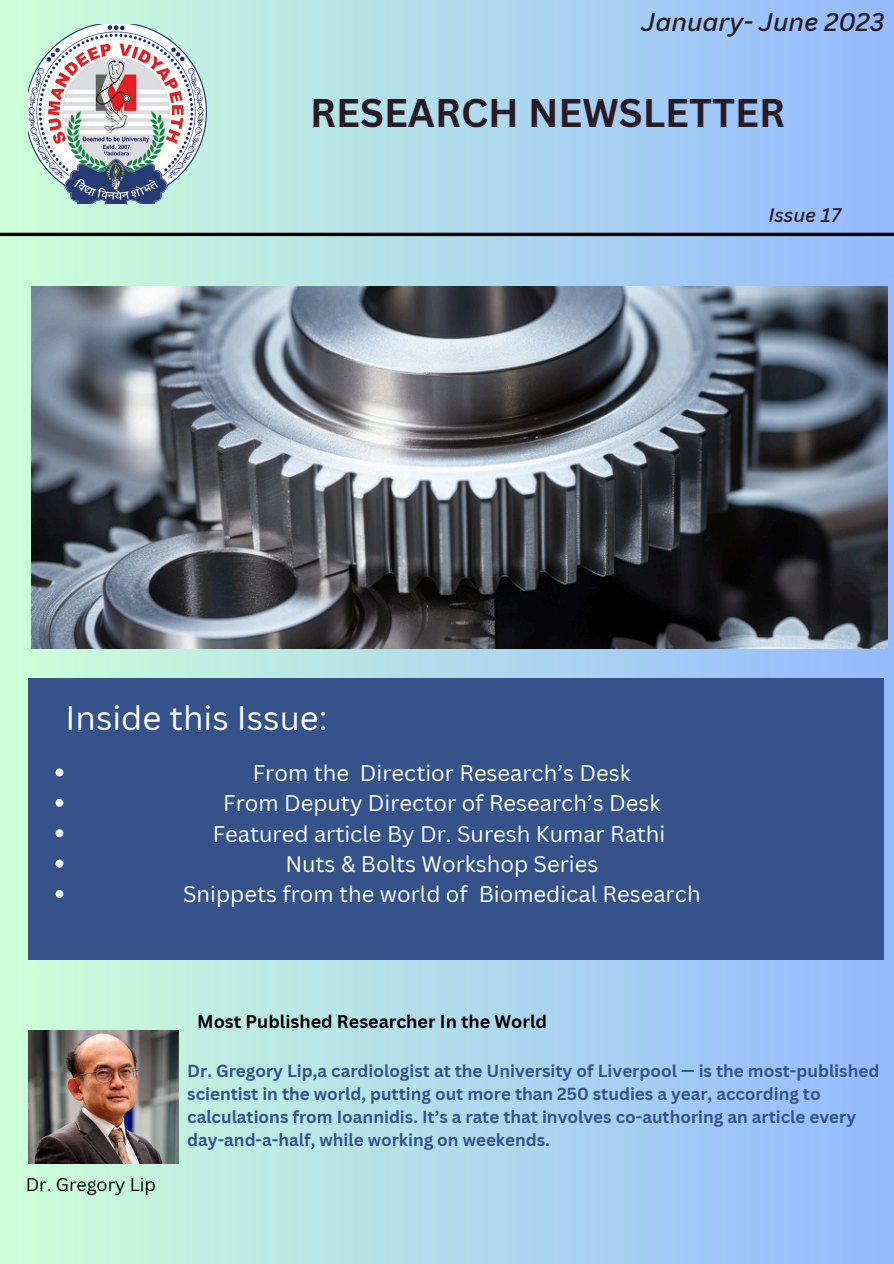
<style>
.page{position:relative;width:894px;height:1264px;background:#fff}
.page>*{position:absolute;margin:0;border:0;box-sizing:border-box;transform-origin:0 0}
.t1{font:700 38.85px "Canva Sans";color:#291b25}
.t2{font:33px "Canva Sans";color:#fff}
.t3{font:italic 500 24.9px "Canva Sans";color:#291b25}
.t4{font:22.05px "Canva Sans";color:#fff}
.t5{font:italic 500 19.2px "Canva Sans";color:#291b25}
.t6{font:700 17.85px "Canva Sans";color:#000}
.t7{font:17.85px "Canva Sans";color:#000}
.t8{font:700 16.95px/23px "Canva Sans";color:#36528b}
</style>
<div class="page">
<div style="left:0;top:0;width:893px;height:1263px;background:linear-gradient(to right,#ccfdd7,#94b9fe)"></div>
<div style="left:28px;top:678px;width:855px;height:281px;background:#36528b"></div>
<hr style="left:0;top:233px;width:893px;height:3px;background:#000">
<img style="left:32px;top:286px;width:855px;height:362px">
<img style="left:28px;top:25px;width:178px;height:179px">
<img style="left:28px;top:1030px;width:150px;height:133px">
<svg style="left:56px;top:768px;width:7px;height:8px"></svg>
<svg style="left:56px;top:799px;width:7px;height:7px"></svg>
<svg style="left:56px;top:829px;width:7px;height:8px"></svg>
<svg style="left:56px;top:859px;width:7px;height:8px"></svg>
<svg style="left:56px;top:890px;width:7px;height:8px"></svg>
<h2 class="t3" style="left:641px;top:4px;width:244px">January- June 2023</h2>
<h5 class="t1" style="left:310px;top:86px;width:476px">RESEARCH NEWSLETTER</h5>
<p class="t5" style="left:768px;top:201px;width:74px">Issue 17</p>
<p class="t2" style="left:66px;top:694px;width:263px">Inside this Issue:</p>
<p class="t4" style="left:253px;top:757px;width:379px">From the Directior Research’s Desk</p>
<p class="t4" style="left:223px;top:787px;width:438px">From Deputy Director of Research’s Desk</p>
<p class="t4" style="left:213px;top:818px;width:454px">Featured article By Dr. Suresh Kumar Rathi</p>
<p class="t4" style="left:285px;top:848px;width:314px">Nuts &amp; Bolts Workshop Series</p>
<p class="t4" style="left:183px;top:878px;width:519px">Snippets from the world of Biomedical Research</p>
<h5 class="t6" style="left:197px;top:1008px;width:351px">Most Published Researcher In the World</h5>
<p class="t7" style="left:26px;top:1172px;width:132px">Dr. Gregory Lip</p>
<h6 class="t8" style="left:187px;top:1058px;width:693px">Dr. Gregory Lip,a cardiologist at the University of Liverpool — is the most-published scientist in the world, putting out more than 250 studies a year, according to calculations from Ioannidis. It’s a rate that involves co-authoring an article every day-and-a-half, while working on weekends.</h6>
</div>
